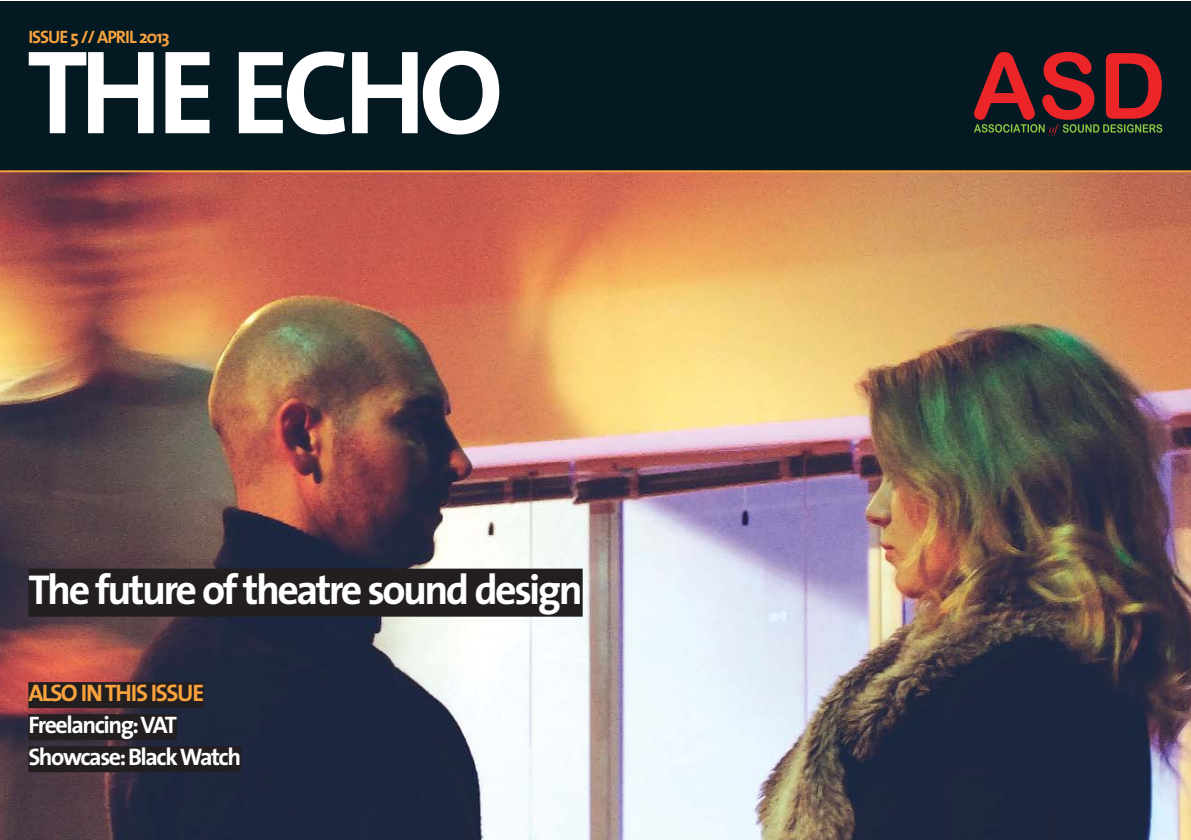
<style>
.page{position:relative;width:1191px;height:840px;background:#fff}
.page>*{position:absolute;margin:0;border:0;box-sizing:border-box;transform-origin:0 0}
.t1{font:700 120px "The Sans";letter-spacing:-.06em;color:#fff}
.t2{font:700 42px "The Sans";letter-spacing:-.06em;color:#fff}
.t3{font:700 24px/32px "The Sans";letter-spacing:-.06em;color:#fff}
.t4{font:700 24px "The Sans";letter-spacing:-.06em;color:#f9a33e}
.t5{font:700 18px "The Sans";letter-spacing:-.06em;color:#f9a33e}
</style>
<div class="page">
<div style="left:0;top:1px;width:1190px;height:170px;background:#051922"></div>
<img style="left:0;top:172px;width:1190px;height:667px">
<div style="left:28px;top:681px;width:176px;height:26px;background:#231f20"></div>
<div style="left:28px;top:713px;width:149px;height:26px;background:#231f20"></div>
<div style="left:28px;top:745px;width:213px;height:26px;background:#231f20"></div>
<div style="left:28px;top:568px;width:554px;height:48px;background:#231f20"></div>
<hr style="left:0;top:170px;width:1190px;height:2px;background:#f9a33e">
<svg style="left:974px;top:52px;width:188px;height:83px"></svg>
<p class="t5" style="left:28px;top:29px;width:143px">ISSUE 5 // APRIL 2013</p>
<h1 class="t1" style="left:27px;top:39px;width:478px">THE ECHO</h1>
<h2 class="t2" style="left:28px;top:570px;width:556px">The future of theatre sound design</h2>
<p class="t4" style="left:28px;top:681px;width:177px">ALSO IN THIS ISSUE</p>
<p class="t3" style="left:28px;top:709px;width:214px">Freelancing:VAT<br>Showcase:Black Watch</p>
</div>
